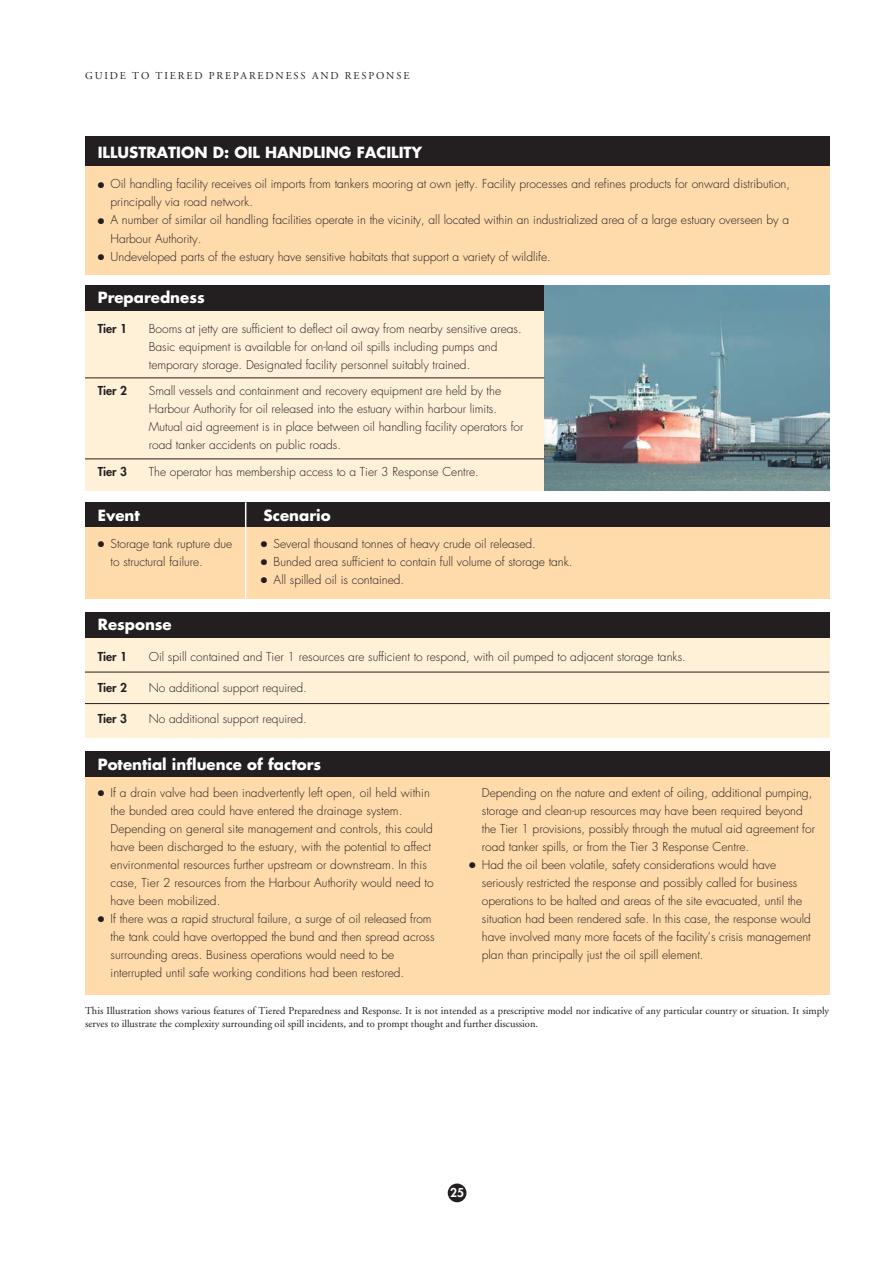
<style>
.page{position:relative;width:893px;height:1263px;background:#fff}
.page>*{position:absolute;margin:0;border:0;box-sizing:border-box;transform-origin:0 0}
.t1{font:700 15px "Futura";color:#fff}
.t2{font:300 12px/18px "Futura";color:#231f20}
.t3{font:800 12px "Futura";color:#231f20}
.t4{font:800 12px "Futura";color:#fff}
.t5{font:10.5px/12.6px "Adobe Garamond";color:#231f20}
.t6{font:10.5px "Adobe Garamond";letter-spacing:.175em;color:#231f20}
</style>
<div class="page">
<div style="left:85px;top:166px;width:744px;height:108px;background:#ffdaab"></div>
<div style="left:85px;top:137px;width:744px;height:29px;background:#231f20"></div>
<div style="left:448px;top:1183px;width:18px;height:19px;background:#231f20;border-radius:50%"></div>
<div style="left:85px;top:777px;width:744px;height:218px;background:#ffdaab"></div>
<div style="left:85px;top:311px;width:459px;height:179px;background:#fff0d8"></div>
<div style="left:85px;top:285px;width:459px;height:26px;background:#231f20"></div>
<div style="left:85px;top:502px;width:744px;height:26px;background:#231f20"></div>
<img style="left:544px;top:285px;width:285px;height:205px">
<div style="left:85px;top:528px;width:744px;height:71px;background:#ffdaab"></div>
<hr style="left:245px;top:502px;width:1px;height:97px;background:#fff">
<div style="left:85px;top:751px;width:744px;height:26px;background:#231f20"></div>
<hr style="left:85px;top:377px;width:459px;height:1px;background:#231f20">
<hr style="left:85px;top:458px;width:459px;height:1px;background:#231f20">
<div style="left:85px;top:638px;width:744px;height:99px;background:#fff0d8"></div>
<div style="left:85px;top:613px;width:744px;height:25px;background:#231f20"></div>
<hr style="left:85px;top:672px;width:744px;height:1px;background:#231f20">
<hr style="left:85px;top:703px;width:744px;height:1px;background:#231f20">
<p class="t6" style="left:85px;top:71px;width:326px">GUIDE TO TIERED PREPAREDNESS AND RESPONSE</p>
<p class="t1" style="left:98px;top:145px;width:326px">ILLUSTRATION D: OIL HANDLING FACILITY</p>
<p class="t2" style="left:111px;top:176px;width:681px;text-indent:-13px">● Oil handling facility receives oil imports from tankers mooring at own jetty. Facility processes and refines products for onward distribution, principally via road network.</p>
<p class="t2" style="left:111px;top:212px;width:680px;text-indent:-13px">● A number of similar oil handling facilities operate in the vicinity, all located within an industrialized area of a large estuary overseen by a<br>Harbour Authority.</p>
<p class="t2" style="left:98px;top:248px;width:455px">● Undeveloped parts of the estuary have sensitive habitats that support a variety of wildlife.</p>
<p class="t1" style="left:98px;top:291px;width:108px">Preparedness</p>
<p class="t3" style="left:98px;top:322px;width:31px">Tier 1</p>
<p class="t2" style="left:149px;top:320px;width:374px">Booms at jetty are sufficient to deflect oil away from nearby sensitive areas.<br>Basic equipment is available for on-land oil spills including pumps and temporary storage. Designated facility personnel suitably trained.</p>
<p class="t3" style="left:98px;top:385px;width:31px">Tier 2</p>
<p class="t2" style="left:149px;top:383px;width:376px">Small vessels and containment and recovery equipment are held by the Harbour Authority for oil released into the estuary within harbour limits.<br>Mutual aid agreement is in place between oil handling facility operators for road tanker accidents on public roads.</p>
<p class="t3" style="left:98px;top:465px;width:31px">Tier 3</p>
<p class="t2" style="left:149px;top:463px;width:332px">The operator has membership access to a Tier 3 Response Centre.</p>
<p class="t1" style="left:98px;top:508px;width:44px">Event</p>
<p class="t1" style="left:264px;top:508px;width:69px">Scenario</p>
<p class="t2" style="left:111px;top:536px;width:123px;text-indent:-13px">● Storage tank rupture due to structural failure.</p>
<p class="t2" style="left:261px;top:536px;width:276px">● Several thousand tonnes of heavy crude oil released.</p>
<p class="t2" style="left:261px;top:554px;width:313px">● Bunded area sufficient to contain full volume of storage tank.</p>
<p class="t2" style="left:261px;top:572px;width:145px">● All spilled oil is contained.</p>
<p class="t1" style="left:98px;top:618px;width:75px">Response</p>
<p class="t3" style="left:98px;top:651px;width:31px">Tier 1</p>
<p class="t2" style="left:149px;top:649px;width:539px">Oil spill contained and Tier 1 resources are sufficient to respond, with oil pumped to adjacent storage tanks.</p>
<p class="t3" style="left:98px;top:682px;width:31px">Tier 2</p>
<p class="t2" style="left:149px;top:680px;width:160px">No additional support required.</p>
<p class="t3" style="left:98px;top:713px;width:31px">Tier 3</p>
<p class="t2" style="left:149px;top:710px;width:160px">No additional support required.</p>
<p class="t1" style="left:98px;top:757px;width:225px">Potential influence of factors</p>
<p class="t2" style="left:111px;top:785px;width:325px;text-indent:-13px">● If a drain valve had been inadvertently left open, oil held within the bunded area could have entered the drainage system.<br>Depending on general site management and controls, this could have been discharged to the estuary, with the potential to affect environmental resources further upstream or downstream. In this case, Tier 2 resources from the Harbour Authority would need to have been mobilized.</p>
<p class="t2" style="left:111px;top:911px;width:326px;text-indent:-13px">● If there was a rapid structural failure, a surge of oil released from the tank could have overtopped the bund and then spread across surrounding areas. Business operations would need to be interrupted until safe working conditions had been restored.</p>
<p class="t2" style="left:482px;top:785px;width:335px">Depending on the nature and extent of oiling, additional pumping, storage and clean-up resources may have been required beyond the Tier 1 provisions, possibly through the mutual aid agreement for road tanker spills, or from the Tier 3 Response Centre.</p>
<p class="t2" style="left:482px;top:857px;width:331px;text-indent:-13px">● Had the oil been volatile, safety considerations would have seriously restricted the response and possibly called for business operations to be halted and areas of the site evacuated, until the situation had been rendered safe. In this case, the response would have involved many more facets of the facility’s crisis management plan than principally just the oil spill element.</p>
<p class="t5" style="left:85px;top:1005px;width:746px">This Illustration shows various features of Tiered Preparedness and Response. It is not intended as a prescriptive model nor indicative of any particular country or situation. It simply serves to illustrate the complexity surrounding oil spill incidents, and to prompt thought and further discussion.</p>
<p class="t4" style="left:450px;top:1187px;width:15px">25</p>
</div>
